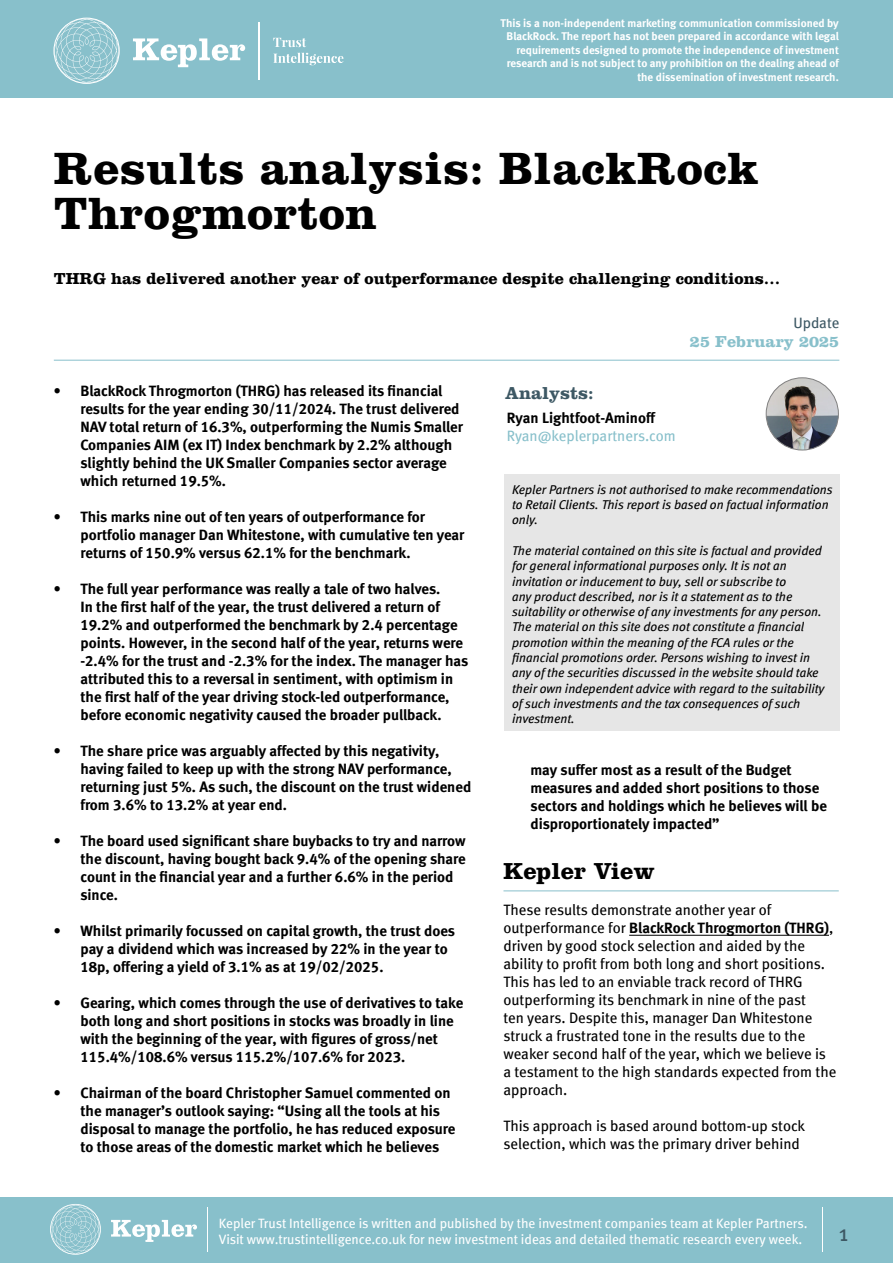
<style>
.page{position:relative;width:893px;height:1263px;background:#fff}
.page>*{position:absolute;margin:0;border:0;box-sizing:border-box;transform-origin:0 0}
.t1{font:700 46.95px/45px "Clarendon LT Std";letter-spacing:.01em;color:#000}
.t2{font:700 24px "Clarendon LT Std";color:#000}
.t3{font:22.5px "Meta";color:#3d5864}
.t4{font:700 18px "Clarendon LT Std";color:#3d5864}
.t5{font:700 16.5px "Clarendon LT Std";color:#000}
.t6{font:700 16.5px "Clarendon LT Std";color:#88c0cb}
.t7{font:15px/18px "Meta Bold LF";color:#000}
.t8{font:15px/18px "Meta";color:#000}
.t9{font:15px "Meta";color:#88c0cb}
.t10{font:700 15px "Meta";color:#000}
.t11{font:15px "Meta";letter-spacing:-.005em;color:#3d5864}
.t12{font:13.5px/16.2px "Meta";color:#fff}
.t13{font:italic 12.75px/15.3px "Meta Book LF";color:#000}
.t14{font:11.25px/13.5px "Meta Bold LF";color:#fff;text-align:right}
.s1{font-family:"Meta"}
</style>
<div class="page">
<div style="left:0;top:0;width:893px;height:98px;background:#88c0cb"></div>
<div style="left:0;top:1197px;width:893px;height:66px;background:#88c0cb"></div>
<svg style="left:111px;top:1220px;width:86px;height:22px"></svg>
<svg style="left:50px;top:1204px;width:51px;height:51px"></svg>
<hr style="left:207px;top:1207px;width:1px;height:44px;background:#fff">
<svg style="left:133px;top:38px;width:112px;height:29px"></svg>
<svg style="left:53px;top:18px;width:67px;height:66px"></svg>
<svg style="left:273px;top:38px;width:33px;height:9px"></svg>
<svg style="left:273px;top:53px;width:70px;height:12px"></svg>
<hr style="left:259px;top:22px;width:1px;height:58px;background:#fff">
<hr style="left:822px;top:1207px;width:1px;height:44px;background:#fff">
<hr style="left:54px;top:360px;width:785px;height:1px;background:#88c0cb">
<hr style="left:503px;top:890px;width:336px;height:1px;background:#88c0cb">
<hr style="left:629px;top:935px;width:200px;height:1px;background:#000">
<img style="left:766px;top:378px;width:72px;height:72px;border-radius:36px">
<div style="left:766px;top:377px;width:73px;height:73px;border:1px solid #808080;border-radius:50%"></div>
<div style="left:505px;top:474px;width:335px;height:257px;background:#e6e6e6"></div>
<p class="t14" style="left:501px;top:16px;width:340px">This is a non-independent marketing communication commissioned by BlackRock. The report has not been prepared in accordance with legal requirements designed to promote the independence of investment research and is not subject to any prohibition on the dealing ahead of the dissemination of investment research.</p>
<h1 class="t1" style="left:54px;top:145px;width:706px">Results analysis: BlackRock<br>Throgmorton</h1>
<p class="t5" style="left:54px;top:268px;width:728px">THRG has delivered another year of outperformance despite challenging conditions…</p>
<p class="t7" style="left:80px;top:381px;width:384px;text-indent:-27px"><span class="s1">•</span> BlackRock Throgmorton (THRG) has released its financial results for the year ending 30/11/2024. The trust delivered NAV total return of 16.3%, outperforming the Numis Smaller Companies AIM (ex IT) Index benchmark by 2.2% although slightly behind the UK Smaller Companies sector average which returned 19.5%.</p>
<p class="t7" style="left:80px;top:507px;width:386px;text-indent:-27px"><span class="s1">•</span> This marks nine out of ten years of outperformance for portfolio manager Dan Whitestone, with cumulative ten year returns of 150.9% versus 62.1% for the benchmark.</p>
<p class="t7" style="left:80px;top:579px;width:389px;text-indent:-27px"><span class="s1">•</span> The full year performance was really a tale of two halves.<br>In the first half of the year, the trust delivered a return of 19.2% and outperformed the benchmark by 2.4 percentage points. However, in the second half of the year, returns were -2.4% for the trust and -2.3% for the index. The manager has attributed this to a reversal in sentiment, with optimism in the first half of the year driving stock-led outperformance, before economic negativity caused the broader pullback.</p>
<p class="t7" style="left:80px;top:741px;width:392px;text-indent:-27px"><span class="s1">•</span> The share price was arguably affected by this negativity, having failed to keep up with the strong NAV performance, returning just 5%. As such, the discount on the trust widened from 3.6% to 13.2% at year end.</p>
<p class="t7" style="left:80px;top:831px;width:387px;text-indent:-27px"><span class="s1">•</span> The board used significant share buybacks to try and narrow the discount, having bought back 9.4% of the opening share count in the financial year and a further 6.6% in the period since.</p>
<p class="t7" style="left:80px;top:921px;width:376px;text-indent:-27px"><span class="s1">•</span> Whilst primarily focussed on capital growth, the trust does pay a dividend which was increased by 22% in the year to<br>18p, offering a yield of 3.1% as at 19/02/2025.</p>
<p class="t7" style="left:80px;top:993px;width:384px;text-indent:-27px"><span class="s1">•</span> Gearing, which comes through the use of derivatives to take both long and short positions in stocks was broadly in line with the beginning of the year, with figures of gross/net 115.4%/108.6% versus 115.2%/107.6% for 2023.</p>
<p class="t7" style="left:80px;top:1083px;width:376px;text-indent:-27px"><span class="s1">•</span> Chairman of the board Christopher Samuel commented on the manager’s outlook saying: “Using all the tools at his disposal to manage the portfolio, he has reduced exposure to those areas of the domestic market which he believes</p>
<p class="t4" style="left:505px;top:382px;width:90px">Analysts:</p>
<p class="t10" style="left:507px;top:409px;width:150px">Ryan Lightfoot-Aminoff</p>
<p class="t9" style="left:507px;top:427px;width:171px">Ryan@keplerpartners.com</p>
<p class="t11" style="left:793px;top:314px;width:47px">Update</p>
<p class="t6" style="left:690px;top:332px;width:151px">25 February 2025</p>
<p class="t13" style="left:512px;top:481px;width:322px">Kepler Partners is not authorised to make recommendations to Retail Clients. This report is based on factual information only.</p>
<p class="t13" style="left:512px;top:543px;width:314px">The material contained on this site is factual and provided for general informational purposes only. It is not an invitation or inducement to buy, sell or subscribe to<br>any product described, nor is it a statement as to the suitability or otherwise of any investments for any person.<br>The material on this site does not constitute a financial promotion within the meaning of the FCA rules or the financial promotions order. Persons wishing to invest in any of the securities discussed in the website should take their own independent advice with regard to the suitability of such investments and the tax consequences of such investment.</p>
<p class="t7" style="left:530px;top:761px;width:298px">may suffer most as a result of the Budget measures and added short positions to those sectors and holdings which he believes will be disproportionately impacted”</p>
<h2 class="t2" style="left:503px;top:857px;width:153px">Kepler View</h2>
<p class="t8" style="left:503px;top:901px;width:269px">These results demonstrate another year of</p>
<p class="t7" style="left:503px;top:919px;width:331px"><span class="s1">outperformance for</span> BlackRock Throgmorton (THRG)<span class="s1">,</span></p>
<p class="t8" style="left:503px;top:937px;width:334px">driven by good stock selection and aided by the ability to profit from both long and short positions.<br>This has led to an enviable track record of THRG outperforming its benchmark in nine of the past<br>ten years. Despite this, manager Dan Whitestone struck a frustrated tone in the results due to the weaker second half of the year, which we believe is a testament to the high standards expected from the approach.</p>
<p class="t8" style="left:503px;top:1117px;width:303px">This approach is based around bottom-up stock selection, which was the primary driver behind</p>
<p class="t12" style="left:219px;top:1214px;width:590px">Kepler Trust Intelligence is written and published by the investment companies team at Kepler Partners.<br>Visit www.trustintelligence.co.uk for new investment ideas and detailed thematic research every week.</p>
<h3 class="t3" style="left:839px;top:1220px;width:11px">1</h3>
</div>
